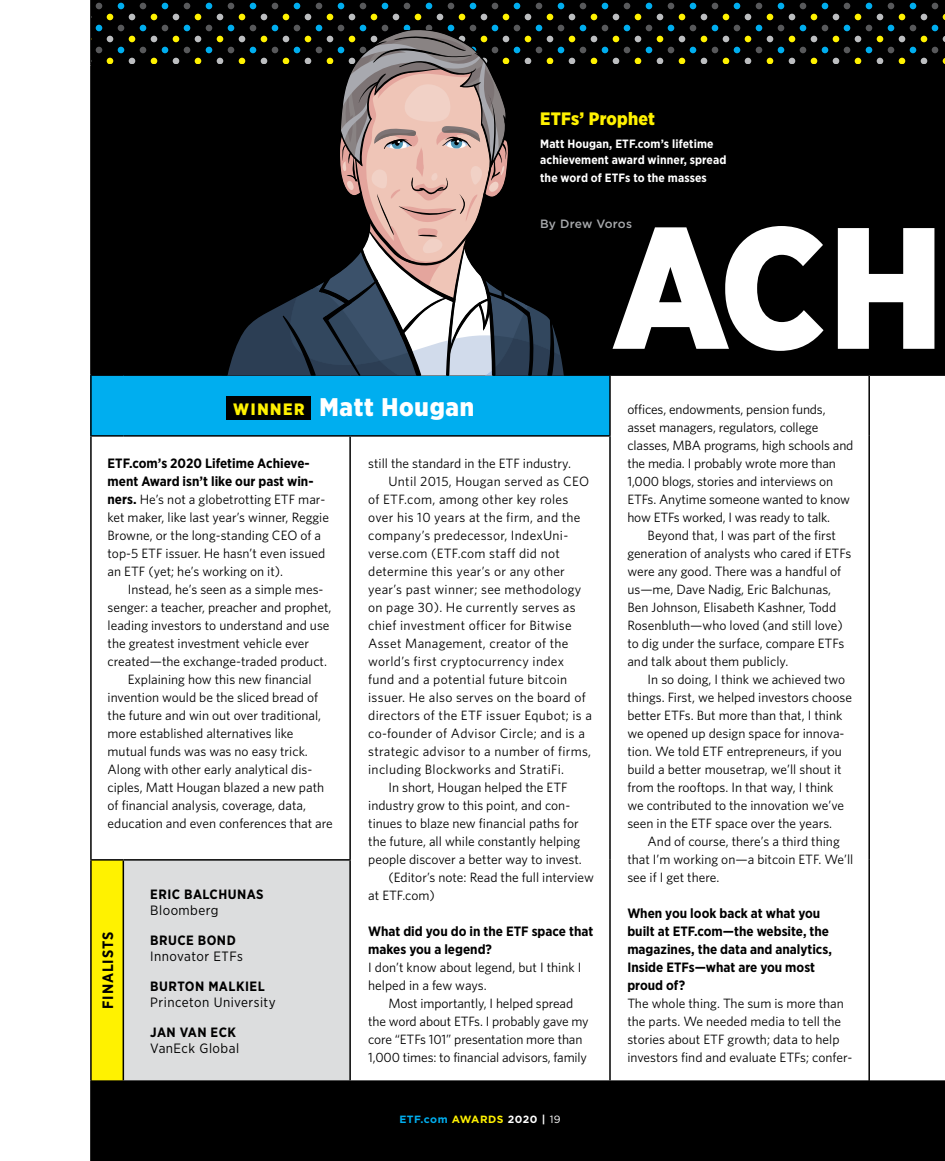
<style>
.page{position:relative;width:945px;height:1161px;background:#fff}
.page>*{position:absolute;margin:0;border:0;box-sizing:border-box;transform-origin:0 0}
.t1{font:900 172.5px "Gotham Narrow";color:#fff}
.t2{font:900 25.5px "Gotham Narrow";letter-spacing:.03em;color:#fff}
.t3{font:900 18px "Gotham Narrow";letter-spacing:.01em;color:#fff200}
.t4{font:700 15px "Gotham Narrow";letter-spacing:.06em;color:#000}
.t5{font:13.5px/18px "Whitney";color:#000}
.t6{font:13.5px "Whitney";letter-spacing:.02em;color:#000}
.t7{font:700 13.5px/18px "Gotham Narrow";color:#000}
.t8{font:13.5px "Gotham Narrow";letter-spacing:.035em;color:#000}
.t9{font:700 13.5px "Gotham Narrow";letter-spacing:.035em;color:#000}
.t10{font:700 12px/16.2px "Gotham Narrow";letter-spacing:.01em;color:#fff}
.t11{font:500 12px "Gotham";letter-spacing:.005em;color:#a7a9ac}
.t12{font:700 10.5px "Gotham";letter-spacing:.05em;color:#00aeef}
.s1{font-size:16.5px;color:#fff200}
.s2{font-family:"Gotham Narrow";font-weight:700}
.s3{color:#fff200}
.s4{color:#fff}
.s5{font-weight:400;color:#fff}
</style>
<div class="page">
<div style="left:92px;top:65px;width:853px;height:309px;background:#000"></div>
<div style="left:92px;top:376px;width:517px;height:59px;background:#00aeef"></div>
<div style="left:91px;top:860px;width:32px;height:220px;background:#fff200"></div>
<div style="left:123px;top:860px;width:227px;height:220px;background:#dcddde"></div>
<div style="left:92px;top:1080px;width:853px;height:81px;background:#000"></div>
<hr style="left:123px;top:859px;width:228px;height:2px;background:#000">
<hr style="left:349px;top:437px;width:2px;height:422px;background:#000">
<hr style="left:349px;top:861px;width:2px;height:219px;background:#000">
<hr style="left:609px;top:437px;width:2px;height:423px;background:#000">
<hr style="left:609px;top:860px;width:2px;height:220px;background:#000">
<hr style="left:90px;top:859px;width:33px;height:2px;background:#000">
<hr style="left:123px;top:861px;width:1px;height:219px;background:#000">
<hr style="left:609px;top:376px;width:2px;height:59px;background:#000">
<hr style="left:90px;top:435px;width:33px;height:2px;background:#000">
<hr style="left:123px;top:435px;width:227px;height:2px;background:#000">
<hr style="left:350px;top:435px;width:261px;height:2px;background:#000">
<hr style="left:90px;top:374px;width:33px;height:2px;background:#000">
<hr style="left:123px;top:374px;width:227px;height:2px;background:#000">
<hr style="left:350px;top:374px;width:260px;height:2px;background:#000">
<hr style="left:610px;top:374px;width:259px;height:2px;background:#000">
<hr style="left:869px;top:374px;width:76px;height:2px;background:#000">
<hr style="left:868px;top:376px;width:2px;height:60px;background:#000">
<hr style="left:868px;top:436px;width:2px;height:424px;background:#000">
<hr style="left:868px;top:860px;width:2px;height:220px;background:#000">
<hr style="left:868px;top:1080px;width:2px;height:81px;background:#000">
<hr style="left:90px;top:65px;width:2px;height:309px;background:#000">
<hr style="left:90px;top:376px;width:2px;height:59px;background:#000">
<hr style="left:90px;top:437px;width:2px;height:422px;background:#000">
<hr style="left:90px;top:861px;width:2px;height:219px;background:#000">
<hr style="left:90px;top:1080px;width:2px;height:81px;background:#000">
<hr style="left:90px;top:0;width:2px;height:64px;background:#000">
<hr style="left:90px;top:64px;width:33px;height:1px;background:#000">
<hr style="left:123px;top:64px;width:227px;height:1px;background:#000">
<hr style="left:350px;top:64px;width:260px;height:1px;background:#000">
<hr style="left:610px;top:64px;width:259px;height:1px;background:#000">
<hr style="left:869px;top:64px;width:76px;height:1px;background:#000">
<svg style="left:92px;top:0;width:853px;height:64px;background:#111813"></svg>
<div style="left:227px;top:396px;width:84px;height:24px;background:#000"></div>
<svg style="left:222px;top:30px;width:348px;height:345px;background:#4d4849"></svg>
<h3 class="t3" style="left:540px;top:107px;width:116px">ETFs’ Prophet</h3>
<p class="t10" style="left:540px;top:135px;width:188px">Matt Hougan, ETF.com’s lifetime achievement award winner, spread</p>
<p class="t10" style="left:540px;top:169px;width:168px">the word of ETFs to the masses</p>
<p class="t11" style="left:540px;top:215px;width:93px">By Drew Voros</p>
<h1 class="t1" style="left:612px;top:174px;width:333px">ACH</h1>
<h2 class="t2" style="left:233px;top:391px;width:242px"><span class="s1">WINNER</span> Matt Hougan</h2>
<p class="t7" style="left:108px;top:454px;width:207px">ETF.com’s 2020 Lifetime Achieve&shy;ment Award isn’t like our past win-</p>
<p class="t5" style="left:108px;top:490px;width:223px"><span class="s2">ners.</span> He’s not a globetrotting ETF mar&shy;ket maker, like last year’s winner, Reggie Browne, or the long-standing CEO of a top-5 ETF issuer. He hasn’t even issued an ETF (yet; he’s working on it).</p>
<p class="t5" style="left:128px;top:580px;width:197px">Instead, he’s seen as a simple mes-</p>
<p class="t5" style="left:108px;top:598px;width:225px">senger: a teacher, preacher and prophet,</p>
<p class="t5" style="left:108px;top:616px;width:224px">leading investors to understand and use</p>
<p class="t5" style="left:108px;top:634px;width:203px">the greatest investment vehicle ever</p>
<p class="t5" style="left:108px;top:652px;width:221px">created—the exchange-traded product.</p>
<p class="t5" style="left:128px;top:670px;width:185px">Explaining how this new financial</p>
<p class="t5" style="left:108px;top:688px;width:212px">invention would be the sliced bread of</p>
<p class="t5" style="left:108px;top:706px;width:215px">the future and win out over traditional,</p>
<p class="t5" style="left:108px;top:724px;width:187px">more established alternatives like</p>
<p class="t5" style="left:108px;top:742px;width:202px">mutual funds was was no easy trick.</p>
<p class="t5" style="left:108px;top:760px;width:206px">Along with other early analytical dis-</p>
<p class="t5" style="left:108px;top:778px;width:218px">ciples, Matt Hougan blazed a new path</p>
<p class="t5" style="left:108px;top:796px;width:200px">of financial analysis, coverage, data,</p>
<p class="t5" style="left:108px;top:814px;width:227px">education and even conferences that are</p>
<p class="t4" style="left:98px;top:1009px;width:78px;rotate:-90deg">FINALISTS</p>
<p class="t9" style="left:150px;top:886px;width:115px">ERIC BALCHUNAS</p>
<p class="t8" style="left:150px;top:902px;width:70px">Bloomberg</p>
<p class="t9" style="left:150px;top:931px;width:87px">BRUCE BOND</p>
<p class="t8" style="left:150px;top:948px;width:94px">Innovator ETFs</p>
<p class="t9" style="left:150px;top:977px;width:116px">BURTON MALKIEL</p>
<p class="t8" style="left:150px;top:994px;width:127px">Princeton University</p>
<p class="t9" style="left:150px;top:1023px;width:87px">JAN VAN ECK</p>
<p class="t8" style="left:150px;top:1040px;width:90px">VanEck Global</p>
<p class="t5" style="left:368px;top:454px;width:204px">still the standard in the ETF industry.</p>
<p class="t6" style="left:388px;top:473px;width:202px">Until 2015, Hougan served as CEO</p>
<p class="t6" style="left:368px;top:491px;width:202px">of ETF.com, among other key roles</p>
<p class="t6" style="left:368px;top:509px;width:214px">over his 10 years at the firm, and the</p>
<p class="t6" style="left:368px;top:527px;width:202px">company’s predecessor, IndexUni-</p>
<p class="t6" style="left:368px;top:545px;width:193px">verse.com (ETF.com staff did not</p>
<p class="t6" style="left:368px;top:563px;width:198px">determine this year’s or any other</p>
<p class="t6" style="left:368px;top:581px;width:215px">year’s past winner; see methodology</p>
<p class="t6" style="left:368px;top:599px;width:209px">on page 30). He currently serves as</p>
<p class="t6" style="left:368px;top:617px;width:205px">chief investment officer for Bitwise</p>
<p class="t6" style="left:368px;top:635px;width:202px">Asset Management, creator of the</p>
<p class="t6" style="left:368px;top:653px;width:197px">world’s first cryptocurrency index</p>
<p class="t6" style="left:368px;top:671px;width:201px">fund and a potential future bitcoin</p>
<p class="t6" style="left:368px;top:689px;width:219px">issuer. He also serves on the board of</p>
<p class="t6" style="left:368px;top:707px;width:225px">directors of the ETF issuer Equbot; is a</p>
<p class="t6" style="left:368px;top:725px;width:218px">co-founder of Advisor Circle; and is a</p>
<p class="t6" style="left:368px;top:743px;width:225px">strategic advisor to a number of firms,</p>
<p class="t6" style="left:368px;top:761px;width:197px">including Blockworks and StratiFi.</p>
<p class="t5" style="left:388px;top:778px;width:181px">In short, Hougan helped the ETF</p>
<p class="t5" style="left:368px;top:796px;width:204px">industry grow to this point, and con-</p>
<p class="t5" style="left:368px;top:814px;width:212px">tinues to blaze new financial paths for</p>
<p class="t5" style="left:368px;top:832px;width:214px">the future, all while constantly helping</p>
<p class="t5" style="left:368px;top:850px;width:215px">people discover a better way to invest.</p>
<p class="t5" style="left:388px;top:868px;width:207px">(Editor’s note: Read the full interview</p>
<p class="t5" style="left:368px;top:886px;width:68px">at ETF.com)</p>
<p class="t7" style="left:368px;top:922px;width:227px">What did you do in the ETF space that makes you a legend?</p>
<p class="t5" style="left:368px;top:958px;width:215px">I don’t know about legend, but I think I helped in a few ways.</p>
<p class="t5" style="left:368px;top:994px;width:222px;text-align:center">Most importantly, I helped spread<br>the word about ETFs. I probably gave my core “ETFs 101” presentation more than 1,000 times: to financial advisors, family</p>
<p class="t12" style="left:399px;top:1112px;width:163px">ETF.com <span class="s3">AWARDS</span> <span class="s4">2020 |</span> <span class="s5">19</span></p>
<p class="t5" style="left:627px;top:400px;width:228px">offices, endowments, pension funds, asset managers, regulators, college classes, MBA programs, high schools and the media. I probably wrote more than 1,000 blogs, stories and interviews on ETFs. Anytime someone wanted to know how ETFs worked, I was ready to talk.</p>
<p class="t5" style="left:627px;top:526px;width:225px;text-indent:20px">Beyond that, I was part of the first generation of analysts who cared if ETFs were any good. There was a handful of us—me, Dave Nadig, Eric Balchunas, Ben Johnson, Elisabeth Kashner, Todd Rosenbluth—who loved (and still love) to dig under the surface, compare ETFs and talk about them publicly.</p>
<p class="t5" style="left:627px;top:670px;width:226px;text-indent:20px">In so doing, I think we achieved two things. First, we helped investors choose better ETFs. But more than that, I think we opened up design space for innova&shy;tion. We told ETF entrepreneurs, if you build a better mousetrap, we’ll shout it from the rooftops. In that way, I think we contributed to the innovation we’ve seen in the ETF space over the years.</p>
<p class="t5" style="left:627px;top:832px;width:228px;text-indent:20px">And of course, there’s a third thing that I’m working on—a bitcoin ETF. We’ll see if I get there.</p>
<p class="t7" style="left:627px;top:904px;width:206px">When you look back at what you built at ETF.com—the website, the magazines, the data and analytics,<br>Inside ETFs—what are you most proud of?</p>
<p class="t5" style="left:627px;top:994px;width:226px">The whole thing. The sum is more than the parts. We needed media to tell the stories about ETF growth; data to help investors find and evaluate ETFs; confer-</p>
</div>
